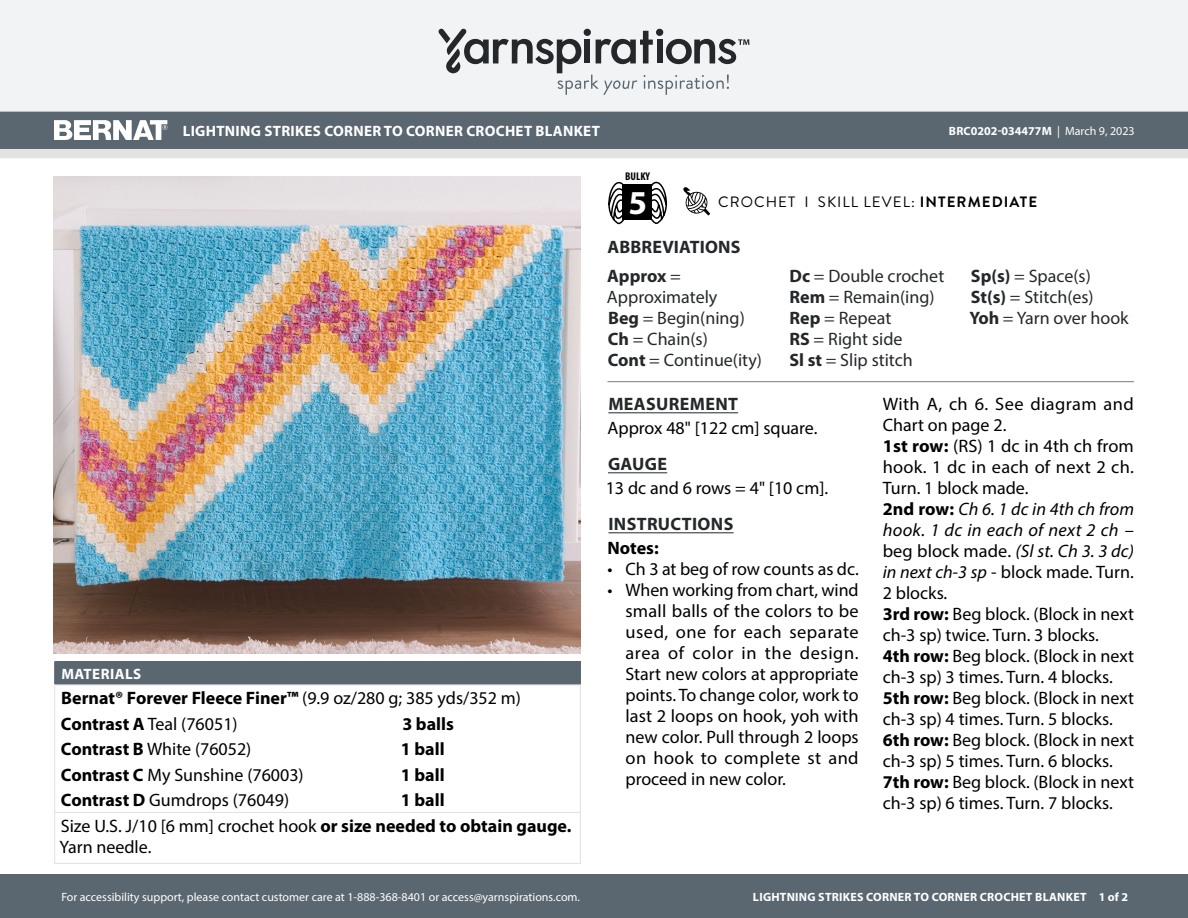
<style>
.page{position:relative;width:1188px;height:918px;background:#fff}
.page>*{position:absolute;margin:0;border:0;box-sizing:border-box;transform-origin:0 0}
.t1{font:700 33.6px "Myriad Pro";color:#fff}
.Body_-__Auto_Style_w{font:18px/21px "Myriad Pro";color:#000}
.Abbreviations_-_With{font:18px/21px "Myriad Pro";color:#24282a}
.Body_-__Auto_Style_w-2{font:italic 18px/21px "Myriad Pro";letter-spacing:.01em;color:#000;text-align:justify}
.Material_-__Colors_i{font:18px "Myriad Pro";color:#000}
.Materials_-_Needle{font:18px "Myriad Pro";color:#000}
.Materials_-_Brand{font:700 18px "Myriad Pro";color:#000}
.Body_-_HEADERS_-_Und{font:700 18px "Myriad Pro";letter-spacing:.02em;color:#24282a}
.Body_-__Auto_Style_w-3{font:18px/21px "Myriad Pro";letter-spacing:.025em;color:#000}
.Body_-_NO_Automatic{font:18px "Myriad Pro";color:#000}
.Material_-__Colors_i-2{font:700 18px "Myriad Pro";color:#000}
.Body_-__Auto_Style_w-4{font:700 18px "Myriad Pro";color:#000}
.Materials_-__Header{font:700 15px "Myriad Pro";letter-spacing:.02em;color:#fff}
.Type_of_pattern___Sk{font:15px "Brandon Grotesque";letter-spacing:.07em;color:#000}
.t2{font:12px "Myriad Pro";color:#fff}
.t3{font:700 12px "Myriad Pro";letter-spacing:.02em;color:#fff}
.t4{font:700 12px "Myriad Pro";color:#fff}
.t5{font:700 condensed 11.25px "Myriad Pro";color:#000}
.s1{font-weight:400}
.s2{font-weight:700}
.s3{font-weight:700;font-style:normal}
.s4{font-style:normal}
</style>
<div class="page">
<div style="left:0;top:875px;width:1188px;height:43px;background:#5a6670"></div>
<div style="left:0;top:149px;width:1188px;height:9px;background:#e4e3e3"></div>
<div style="left:0;top:111px;width:1188px;height:38px;background:#5a6670"></div>
<div style="left:0;top:0;width:1188px;height:112px;background:#f2f3f4"></div>
<svg style="left:438px;top:29px;width:311px;height:66px"></svg>
<svg style="left:683px;top:187px;width:27px;height:28px"></svg>
<svg style="left:608px;top:181px;width:18px;height:43px"></svg>
<svg style="left:649px;top:181px;width:18px;height:43px"></svg>
<div style="left:622px;top:185px;width:30px;height:35px;background:#000"></div>
<svg style="left:54px;top:120px;width:113px;height:20px"></svg>
<img style="left:54px;top:177px;width:527px;height:477px">
<hr style="left:608px;top:412px;width:130px;height:1px;background:#24282a">
<hr style="left:608px;top:472px;width:59px;height:1px;background:#24282a">
<hr style="left:608px;top:532px;width:126px;height:1px;background:#24282a">
<hr style="left:608px;top:381px;width:526px;height:1px;background:#7d7d7d">
<div style="left:55px;top:662px;width:525px;height:23px;background:#5a6670"></div>
<hr style="left:54px;top:661px;width:342px;height:1px;background:#5a6670">
<hr style="left:396px;top:661px;width:185px;height:1px;background:#5a6670">
<hr style="left:54px;top:684px;width:342px;height:2px;background:#e4e3e3">
<hr style="left:396px;top:684px;width:185px;height:2px;background:#e4e3e3">
<svg style="left:54px;top:662px;width:1px;height:150px"></svg>
<svg style="left:580px;top:662px;width:1px;height:150px"></svg>
<hr style="left:54px;top:813px;width:1px;height:50px;background:#e4e3e3">
<hr style="left:54px;top:812px;width:342px;height:1px;background:#e4e3e3">
<hr style="left:396px;top:812px;width:185px;height:1px;background:#e4e3e3">
<hr style="left:580px;top:813px;width:1px;height:50px;background:#e4e3e3">
<hr style="left:54px;top:863px;width:342px;height:1px;background:#e4e3e3">
<hr style="left:396px;top:863px;width:185px;height:1px;background:#e4e3e3">
<p class="Materials_-__Header" style="left:183px;top:121px;width:419px">LIGHTNING STRIKES CORNER TO CORNER CROCHET BLANKET</p>
<p class="t4" style="left:949px;top:123px;width:187px">BRC0202-034477M <span class="s1">| March 9, 2023</span></p>
<p class="t5" style="left:625px;top:169px;width:26px">BULKY</p>
<h1 class="t1" style="left:629px;top:180px;width:20px">5</h1>
<p class="Type_of_pattern___Sk" style="left:718px;top:192px;width:321px">CROCHET I SKILL LEVEL: <span class="s2">INTERMEDIATE</span></p>
<p class="Body_-_HEADERS_-_Und" style="left:608px;top:235px;width:135px">ABBREVIATIONS</p>
<p class="Materials_-__Header" style="left:61px;top:664px;width:81px">MATERIALS</p>
<p class="Materials_-_Brand" style="left:61px;top:687px;width:461px">Bernat® Forever Fleece Finer™ <span class="s1">(9.9 oz/280 g; 385 yds/352 m)</span></p>
<p class="Material_-__Colors_i" style="left:61px;top:713px;width:178px"><span class="s2">Contrast A</span> Teal (76051)</p>
<p class="Material_-__Colors_i-2" style="left:402px;top:712px;width:53px">3 balls</p>
<p class="Material_-__Colors_i" style="left:61px;top:738px;width:192px"><span class="s2">Contrast B</span> White (76052)</p>
<p class="Material_-__Colors_i-2" style="left:401px;top:738px;width:45px">1 ball</p>
<p class="Material_-__Colors_i" style="left:61px;top:764px;width:244px"><span class="s2">Contrast C</span> My Sunshine (76003)</p>
<p class="Material_-__Colors_i-2" style="left:401px;top:763px;width:45px">1 ball</p>
<p class="Material_-__Colors_i" style="left:61px;top:789px;width:230px"><span class="s2">Contrast D</span> Gumdrops (76049)</p>
<p class="Material_-__Colors_i-2" style="left:401px;top:789px;width:45px">1 ball</p>
<p class="Materials_-_Needle" style="left:61px;top:815px;width:512px">Size U.S. J/10 [6 mm] crochet hook <span class="s2">or size needed to obtain gauge.</span></p>
<p class="Materials_-_Needle" style="left:60px;top:836px;width:93px">Yarn needle.</p>
<p class="t2" style="left:61px;top:889px;width:520px">For accessibility support, please contact customer care at 1-888-368-8401 or access@yarnspirations.com.</p>
<p class="Abbreviations_-_With" style="left:607px;top:265px;width:112px"><span class="s2">Approx</span> =<br>Approximately</p>
<p class="Abbreviations_-_With" style="left:608px;top:307px;width:138px"><span class="s2">Beg</span> = Begin(ning)</p>
<p class="Abbreviations_-_With" style="left:608px;top:328px;width:102px"><span class="s2">Ch</span> = Chain(s)</p>
<p class="Abbreviations_-_With" style="left:608px;top:349px;width:156px"><span class="s2">Cont</span> = Continue(ity)</p>
<p class="Abbreviations_-_With" style="left:790px;top:265px;width:156px"><span class="s2">Dc</span> = Double crochet</p>
<p class="Abbreviations_-_With" style="left:790px;top:286px;width:146px"><span class="s2">Rem</span> = Remain(ing)</p>
<p class="Abbreviations_-_With" style="left:790px;top:307px;width:103px"><span class="s2">Rep</span> = Repeat</p>
<p class="Abbreviations_-_With" style="left:790px;top:328px;width:114px"><span class="s2">RS</span> = Right side</p>
<p class="Abbreviations_-_With" style="left:789px;top:349px;width:125px"><span class="s2">Sl st</span> = Slip stitch</p>
<p class="Abbreviations_-_With" style="left:971px;top:265px;width:121px"><span class="s2">Sp(s)</span> = Space(s)</p>
<p class="Abbreviations_-_With" style="left:971px;top:286px;width:124px"><span class="s2">St(s)</span> = Stitch(es)</p>
<p class="Abbreviations_-_With" style="left:969px;top:307px;width:161px"><span class="s2">Yoh</span> = Yarn over hook</p>
<p class="Body_-_HEADERS_-_Und" style="left:608px;top:392px;width:131px">MEASUREMENT</p>
<p class="Body_-__Auto_Style_w" style="left:608px;top:417px;width:212px">Approx 48" [122 cm] square.</p>
<p class="Body_-_HEADERS_-_Und" style="left:608px;top:452px;width:61px">GAUGE</p>
<p class="Body_-_NO_Automatic" style="left:606px;top:477px;width:224px">13 dc and 6 rows = 4" [10 cm].</p>
<p class="Body_-_HEADERS_-_Und" style="left:608px;top:512px;width:126px">INSTRUCTIONS</p>
<p class="Body_-__Auto_Style_w-4" style="left:608px;top:536px;width:53px">Notes:</p>
<p class="Body_-__Auto_Style_w" style="left:608px;top:558px;width:253px">• Ch 3 at beg of row counts as dc.</p>
<p class="Body_-__Auto_Style_w" style="left:626px;top:579px;width:235px;text-align:justify;text-indent:-18px">• When working from chart, wind small balls of the colors to be used, one for each separate area of color in the design.<br>Start new colors at appropriate points. To change color, work to last 2 loops on hook, yoh with new color. Pull through 2 loops on hook to complete st and proceed in new color.</p>
<p class="Body_-__Auto_Style_w-3" style="left:883px;top:393px;width:253px">With A, ch 6. See diagram and<br>Chart on page 2.</p>
<p class="Body_-__Auto_Style_w" style="left:883px;top:435px;width:253px;text-align:justify"><span class="s2">1st row:</span> (RS) 1 dc in 4th ch from hook. 1 dc in each of next 2 ch.<br>Turn. 1 block made.</p>
<p class="Body_-__Auto_Style_w-2" style="left:883px;top:498px;width:253px"><span class="s3">2nd row:</span> Ch 6. 1 dc in 4th ch from hook. 1 dc in each of next 2 ch <span class="s4">– beg block made.</span> (Sl st. Ch 3. 3 dc) in next ch-3 sp <span class="s4">- block made. Turn.<br>2 blocks.</span></p>
<p class="Body_-__Auto_Style_w" style="left:883px;top:603px;width:253px"><span class="s2">3rd row:</span> Beg block. (Block in next ch-3 sp) twice. Turn. 3 blocks.</p>
<p class="Body_-__Auto_Style_w" style="left:883px;top:645px;width:253px"><span class="s2">4th row:</span> Beg block. (Block in next ch-3 sp) 3 times. Turn. 4 blocks.</p>
<p class="Body_-__Auto_Style_w" style="left:883px;top:687px;width:253px"><span class="s2">5th row:</span> Beg block. (Block in next ch-3 sp) 4 times. Turn. 5 blocks.</p>
<p class="Body_-__Auto_Style_w" style="left:883px;top:729px;width:253px"><span class="s2">6th row:</span> Beg block. (Block in next ch-3 sp) 5 times. Turn. 6 blocks.</p>
<p class="Body_-__Auto_Style_w" style="left:883px;top:771px;width:253px"><span class="s2">7th row:</span> Beg block. (Block in next ch-3 sp) 6 times. Turn. 7 blocks.</p>
<p class="t3" style="left:753px;top:889px;width:377px">LIGHTNING STRIKES CORNER TO CORNER CROCHET BLANKET 1 of 2</p>
</div>
